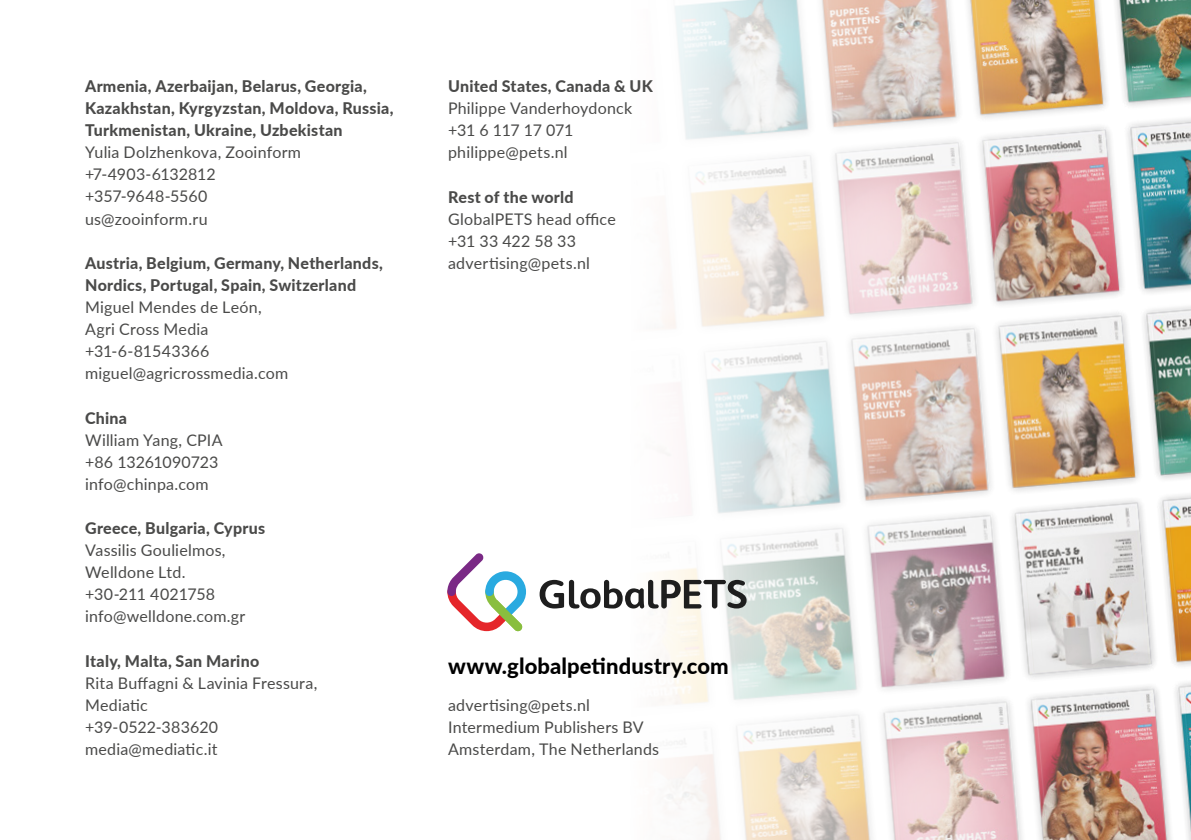
<style>
.page{position:relative;width:1191px;height:840px;background:#fff}
.page>*{position:absolute;margin:0;border:0;box-sizing:border-box;transform-origin:0 0}
.t1{font:800 22px "Lato";letter-spacing:.005em;color:#000}
.t2{font:16px/22px "Lato";letter-spacing:.015em;color:#4a4a49}
.t3{font:800 16px/22px "Lato";letter-spacing:.015em;color:#4a4a49}
</style>
<div class="page">
<img style="left:515px;top:0;width:676px;height:839px">
<svg style="left:447px;top:552px;width:79px;height:78px"></svg>
<svg style="left:539px;top:579px;width:207px;height:29px"></svg>
<p class="t3" style="left:85px;top:75px;width:310px">Armenia, Azerbaijan, Belarus, Georgia,<br>Kazakhstan, Kyrgyzstan, Moldova, Russia,<br>Turkmenistan, Ukraine, Uzbekistan</p>
<p class="t2" style="left:85px;top:141px;width:217px">Yulia Dolzhenkova, Zooinform +7-4903-6132812 +357-9648-5560 us@zooinform.ru</p>
<p class="t3" style="left:85px;top:251px;width:299px">Austria, Belgium, Germany, Netherlands,<br>Nordics, Portugal, Spain, Switzerland</p>
<p class="t2" style="left:85px;top:295px;width:205px">Miguel Mendes de León,<br>Agri Cross Media +31-6-81543366 miguel@agricrossmedia.com</p>
<p class="t3" style="left:85px;top:406px;width:43px">China</p>
<p class="t2" style="left:85px;top:428px;width:139px">William Yang, CPIA +86 13261090723 info@chinpa.com</p>
<p class="t3" style="left:85px;top:516px;width:182px">Greece, Bulgaria, Cyprus</p>
<p class="t2" style="left:85px;top:538px;width:162px">Vassilis Goulielmos,<br>Welldone Ltd. +30-211 4021758 info@welldone.com.gr</p>
<p class="t3" style="left:85px;top:649px;width:176px">Italy, Malta, San Marino</p>
<p class="t2" style="left:85px;top:671px;width:234px">Rita Buffagni &amp; Lavinia Fressura,<br>Mediatic<br>+39-0522-383620 media@mediatic.it</p>
<p class="t3" style="left:448px;top:75px;width:206px">United States, Canada &amp; UK</p>
<p class="t2" style="left:448px;top:97px;width:186px">Philippe Vanderhoydonck +31 6 117 17 071 philippe@pets.nl</p>
<p class="t3" style="left:448px;top:185px;width:127px">Rest of the world</p>
<p class="t2" style="left:448px;top:207px;width:169px">GlobalPETS head office +31 33 422 58 33 advertising@pets.nl</p>
<h1 class="t1" style="left:448px;top:649px;width:282px">www.globalpetindustry.com</h1>
<p class="t2" style="left:448px;top:693px;width:213px">advertising@pets.nl<br>Intermedium Publishers BV<br>Amsterdam, The Netherlands</p>
</div>
